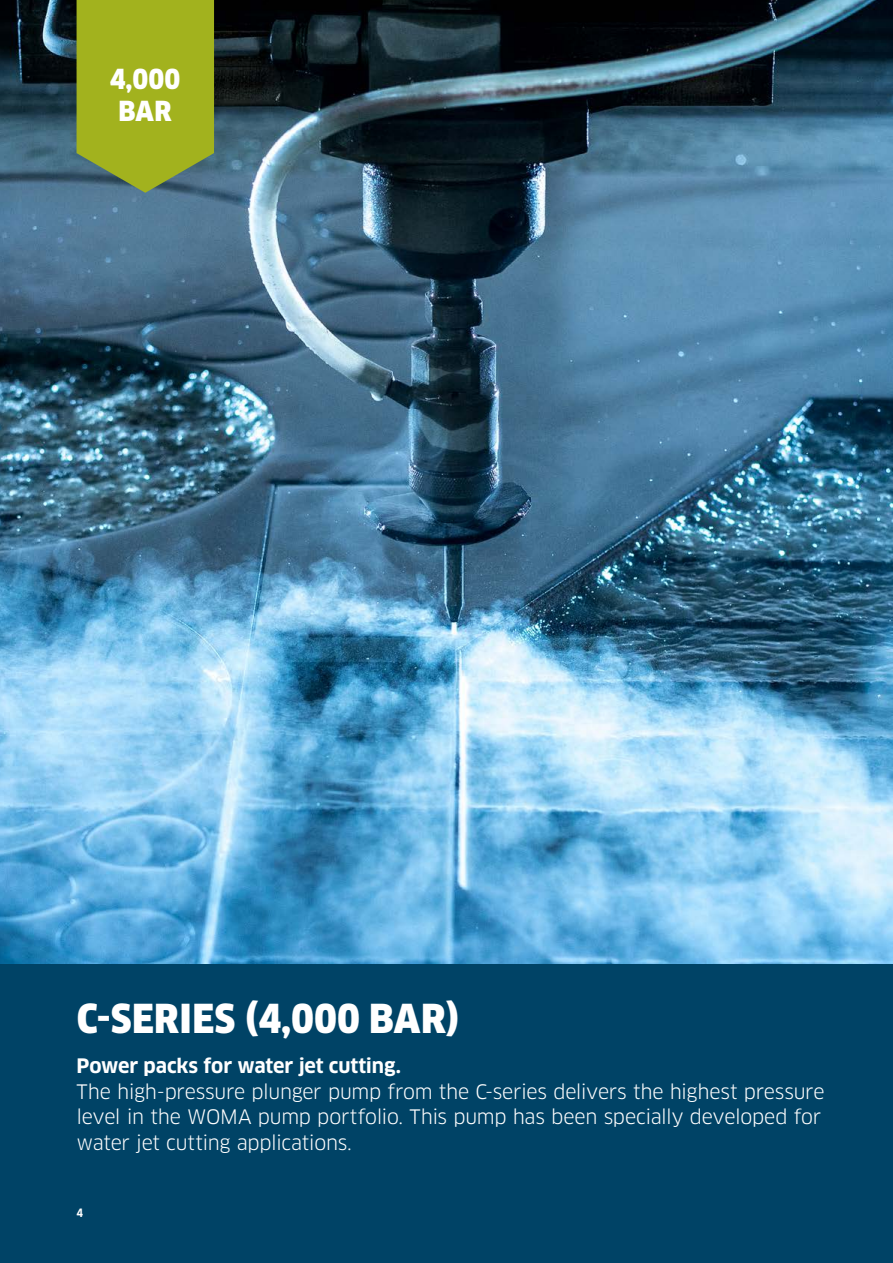
<style>
.page{position:relative;width:893px;height:1263px;background:#fff}
.page>*{position:absolute;margin:0;border:0;box-sizing:border-box;transform-origin:0 0}
.t1{font:900 39px "Clan Pro Narr";letter-spacing:.01em;color:#fff}
.t2{font:900 27px/31.8px "Clan Pro Narr";color:#fff;text-align:center}
.t3{font:19.5px/25.3px "Clan Pro";letter-spacing:-.015em;color:#fff}
.t4{font:700 19.5px "Clan Pro";letter-spacing:-.005em;color:#fff}
.t5{font:700 11.25px "Clan Pro Narr";color:#fff}
</style>
<div class="page">
<img style="left:0;top:0;width:893px;height:964px">
<svg style="left:77px;top:0;width:137px;height:193px"></svg>
<hr style="left:892px;top:0;width:1px;height:485px;background:#ededed">
<div style="left:0;top:964px;width:893px;height:299px;background:#004366"></div>
<h2 class="t2" style="left:110px;top:64px;width:72px">4,000<br>BAR</h2>
<h1 class="t1" style="left:77px;top:996px;width:385px">C-SERIES (4,000 BAR)</h1>
<p class="t4" style="left:77px;top:1055px;width:326px">Power packs for water jet cutting.</p>
<p class="t3" style="left:77px;top:1079px;width:749px">The high-pressure plunger pump from the C-series delivers the highest pressure level in the WOMA pump portfolio. This pump has been specially developed for water jet cutting applications.</p>
<p class="t5" style="left:77px;top:1206px;width:8px">4</p>
</div>
